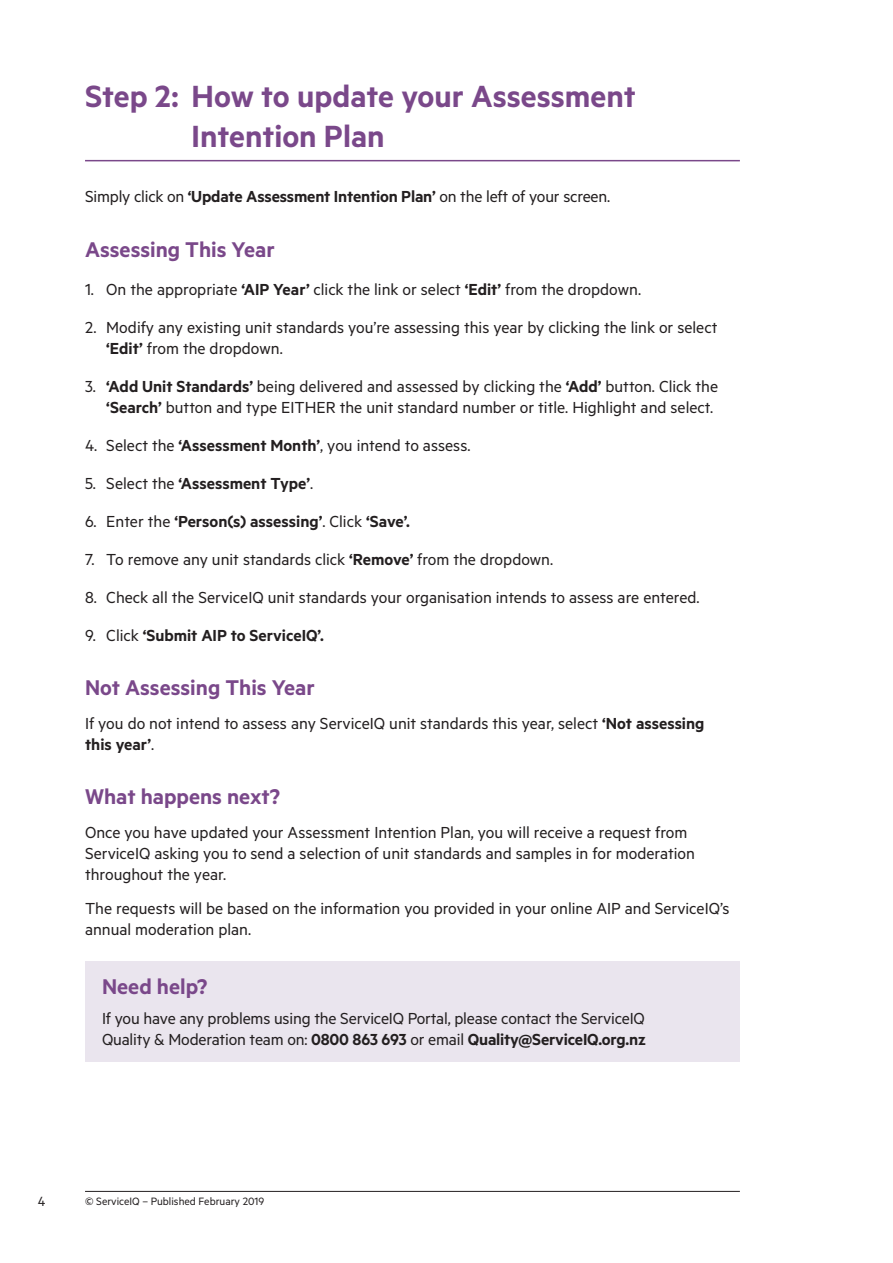
<style>
.page{position:relative;width:893px;height:1263px;background:#fff}
.page>*{position:absolute;margin:0;border:0;box-sizing:border-box;transform-origin:0 0}
.t1{font:600 34.5px/39.8px "Metric";color:#7a488a}
.t2{font:600 24px "Metric";color:#7a488a}
.t3{font:18px/21px "Metric";color:#231f20}
.t4{font:600 18px "Metric";color:#231f20}
.t5{font:15px "Metric";color:#231f20}
.t6{font:12px "Metric";color:#231f20}
.s1{font-weight:600}
.s2{font-weight:400}
</style>
<div class="page">
<hr style="left:85px;top:1191px;width:655px;height:1px;background:#231f20">
<hr style="left:85px;top:160px;width:655px;height:1px;background:#7a488a">
<div style="left:85px;top:962px;width:655px;height:100px;background:#eae5ee"></div>
<h1 class="t1" style="left:192px;top:76px;width:446px;text-indent:-107px">Step 2: How to update your Assessment<br>Intention Plan</h1>
<p class="t3" style="left:85px;top:185px;width:527px">Simply click on <span class="s1">‘Update Assessment Intention Plan’</span> on the left of your screen.</p>
<h2 class="t2" style="left:85px;top:235px;width:191px">Assessing This Year</h2>
<p class="t3" style="left:85px;top:278px;width:557px">1. On the appropriate <span class="s1">‘AIP Year’</span> click the link or select <span class="s1">‘Edit’</span> from the dropdown.</p>
<p class="t3" style="left:106px;top:316px;width:613px;text-indent:-21px">2. Modify any existing unit standards you’re assessing this year by clicking the link or select <span class="s1">‘Edit’</span> from the dropdown.</p>
<p class="t3" style="left:85px;top:375px;width:635px;text-align:right">3. <span class="s1">‘Add Unit Standards’</span> being delivered and assessed by clicking the <span class="s1">‘Add’</span> button. Click the <span class="s1">‘Search’</span> button and type EITHER the unit standard number or title. Highlight and select.</p>
<p class="t3" style="left:85px;top:434px;width:387px">4. Select the <span class="s1">‘Assessment Month’</span>, you intend to assess.</p>
<p class="t4" style="left:85px;top:472px;width:230px"><span class="s2">5. Select the</span> ‘Assessment Type’<span class="s2">.</span></p>
<p class="t4" style="left:85px;top:510px;width:327px"><span class="s2">6. Enter the</span> ‘Person(s) assessing’<span class="s2">. Click</span> ‘Save’.</p>
<p class="t3" style="left:85px;top:548px;width:470px">7. To remove any unit standards click <span class="s1">‘Remove’</span> from the dropdown.</p>
<p class="t3" style="left:85px;top:586px;width:616px">8. Check all the ServiceIQ unit standards your organisation intends to assess are entered.</p>
<p class="t4" style="left:85px;top:624px;width:240px"><span class="s2">9. Click</span> ‘Submit AIP to ServiceIQ’.</p>
<h2 class="t2" style="left:85px;top:673px;width:231px">Not Assessing This Year</h2>
<p class="t3" style="left:85px;top:712px;width:621px">If you do not intend to assess any ServiceIQ unit standards this year, select <span class="s1">‘Not assessing this year’</span>.</p>
<h2 class="t2" style="left:85px;top:782px;width:197px">What happens next?</h2>
<p class="t3" style="left:85px;top:821px;width:611px">Once you have updated your Assessment Intention Plan, you will receive a request from<br>ServiceIQ asking you to send a selection of unit standards and samples in for moderation throughout the year.</p>
<p class="t3" style="left:85px;top:897px;width:646px">The requests will be based on the information you provided in your online AIP and ServiceIQ’s annual moderation plan.</p>
<h2 class="t2" style="left:102px;top:973px;width:107px">Need help?</h2>
<p class="t3" style="left:102px;top:1007px;width:545px">If you have any problems using the ServiceIQ Portal, please contact the ServiceIQ<br>Quality &amp; Moderation team on: <span class="s1">0800 863 693</span> or email <span class="s1">Quality@ServiceIQ.org.nz</span></p>
<p class="t5" style="left:38px;top:1193px;width:9px">4</p>
<p class="t6" style="left:85px;top:1194px;width:181px">© ServiceIQ – Published February 2019</p>
</div>
